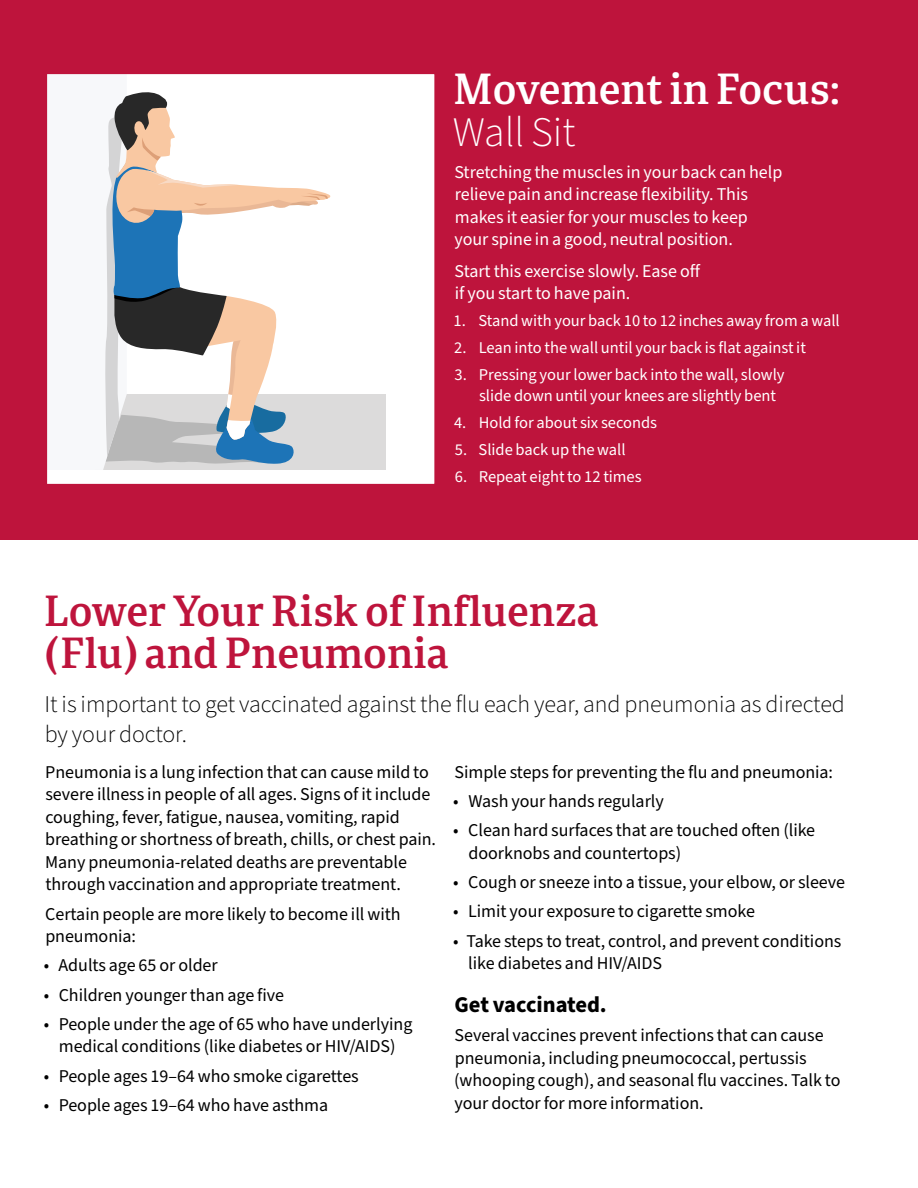
<style>
.page{position:relative;width:918px;height:1188px;background:#fff}
.page>*{position:absolute;margin:0;border:0;box-sizing:border-box;transform-origin:0 0}
.Page_Headline{font:42px/42px "Portada Sb";color:#be143c}
.Page_Headline-2{font:42px/42px "Portada Sb";color:#fff}
.Intro_Text{font:300 24px/30px "Source Sans Pro";color:#000}
.t1{font:700 22.5px "Source Sans Pro";color:#000}
.Body_text{font:18px/22.5px "Source Sans Pro";color:#000}
.Intro_Text-2{font:18px/22.5px "Source Sans Pro";color:#fff}
.t2{font:16.5px/21px "Source Sans Pro";color:#fff}
.s1{font-family:"Source Sans Pro";font-weight:300}
</style>
<div class="page">
<div style="left:0;top:0;width:918px;height:540px;background:#be143c"></div>
<div style="left:46px;top:73px;width:389px;height:412px;background:#fff"></div>
<div style="left:96px;top:394px;width:290px;height:76px;background:#dcdbdb"></div>
<svg style="left:96px;top:92px;width:235px;height:378px"></svg>
<div style="left:45px;top:72px;width:392px;height:414px;border:2px solid #be143c"></div>
<h1 class="Page_Headline-2" style="left:453px;top:67px;width:389px">Movement in Focus:<br><span class="s1">Wall Sit</span></h1>
<p class="Intro_Text-2" style="left:454px;top:161px;width:330px">Stretching the muscles in your back can help relieve pain and increase flexibility. This makes it easier for your muscles to keep your spine in a good, neutral position.</p>
<p class="Intro_Text-2" style="left:455px;top:260px;width:247px">Start this exercise slowly. Ease off if you start to have pain.</p>
<p class="t2" style="left:454px;top:311px;width:388px">1. Stand with your back 10 to 12 inches away from a wall</p>
<p class="t2" style="left:454px;top:338px;width:353px">2. Lean into the wall until your back is flat against it</p>
<p class="t2" style="left:479px;top:365px;width:307px;text-indent:-24px">3. Pressing your lower back into the wall, slowly slide down until your knees are slightly bent</p>
<p class="t2" style="left:454px;top:413px;width:205px">4. Hold for about six seconds</p>
<p class="t2" style="left:455px;top:440px;width:172px">5. Slide back up the wall</p>
<p class="t2" style="left:455px;top:467px;width:188px">6. Repeat eight to 12 times</p>
<h1 class="Page_Headline" style="left:44px;top:589px;width:557px">Lower Your Risk of Influenza (Flu) and Pneumonia</h1>
<p class="Intro_Text" style="left:45px;top:690px;width:802px">It is important to get vaccinated against the flu each year, and pneumonia as directed by your doctor.</p>
<p class="Body_text" style="left:45px;top:761px;width:392px">Pneumonia is a lung infection that can cause mild to severe illness in people of all ages. Signs of it include coughing, fever, fatigue, nausea, vomiting, rapid breathing or shortness of breath, chills, or chest pain.<br>Many pneumonia-related deaths are preventable through vaccination and appropriate treatment.</p>
<p class="Body_text" style="left:45px;top:903px;width:357px">Certain people are more likely to become ill with pneumonia:</p>
<p class="Body_text" style="left:44px;top:955px;width:176px">• Adults age 65 or older</p>
<p class="Body_text" style="left:44px;top:984px;width:242px">• Children younger than age five</p>
<p class="Body_text" style="left:44px;top:1013px;width:370px;text-align:center">• People under the age of 65 who have underlying medical conditions (like diabetes or HIV/AIDS)</p>
<p class="Body_text" style="left:44px;top:1065px;width:317px">• People ages 19–64 who smoke cigarettes</p>
<p class="Body_text" style="left:44px;top:1094px;width:286px">• People ages 19–64 who have asthma</p>
<p class="Body_text" style="left:454px;top:761px;width:380px">Simple steps for preventing the flu and pneumonia:</p>
<p class="Body_text" style="left:453px;top:790px;width:212px">• Wash your hands regularly</p>
<p class="Body_text" style="left:469px;top:820px;width:348px;text-indent:-15px">• Clean hard surfaces that are touched often (like doorknobs and countertops)</p>
<p class="Body_text" style="left:453px;top:871px;width:394px">• Cough or sneeze into a tissue, your elbow, or sleeve</p>
<p class="Body_text" style="left:453px;top:901px;width:303px">• Limit your exposure to cigarette smoke</p>
<p class="Body_text" style="left:468px;top:930px;width:375px;text-indent:-15px">• Take steps to treat, control, and prevent conditions like diabetes and HIV/AIDS</p>
<h2 class="t1" style="left:455px;top:989px;width:154px">Get vaccinated.</h2>
<p class="Body_text" style="left:454px;top:1024px;width:388px">Several vaccines prevent infections that can cause pneumonia, including pneumococcal, pertussis (whooping cough), and seasonal flu vaccines. Talk to your doctor for more information.</p>
</div>
